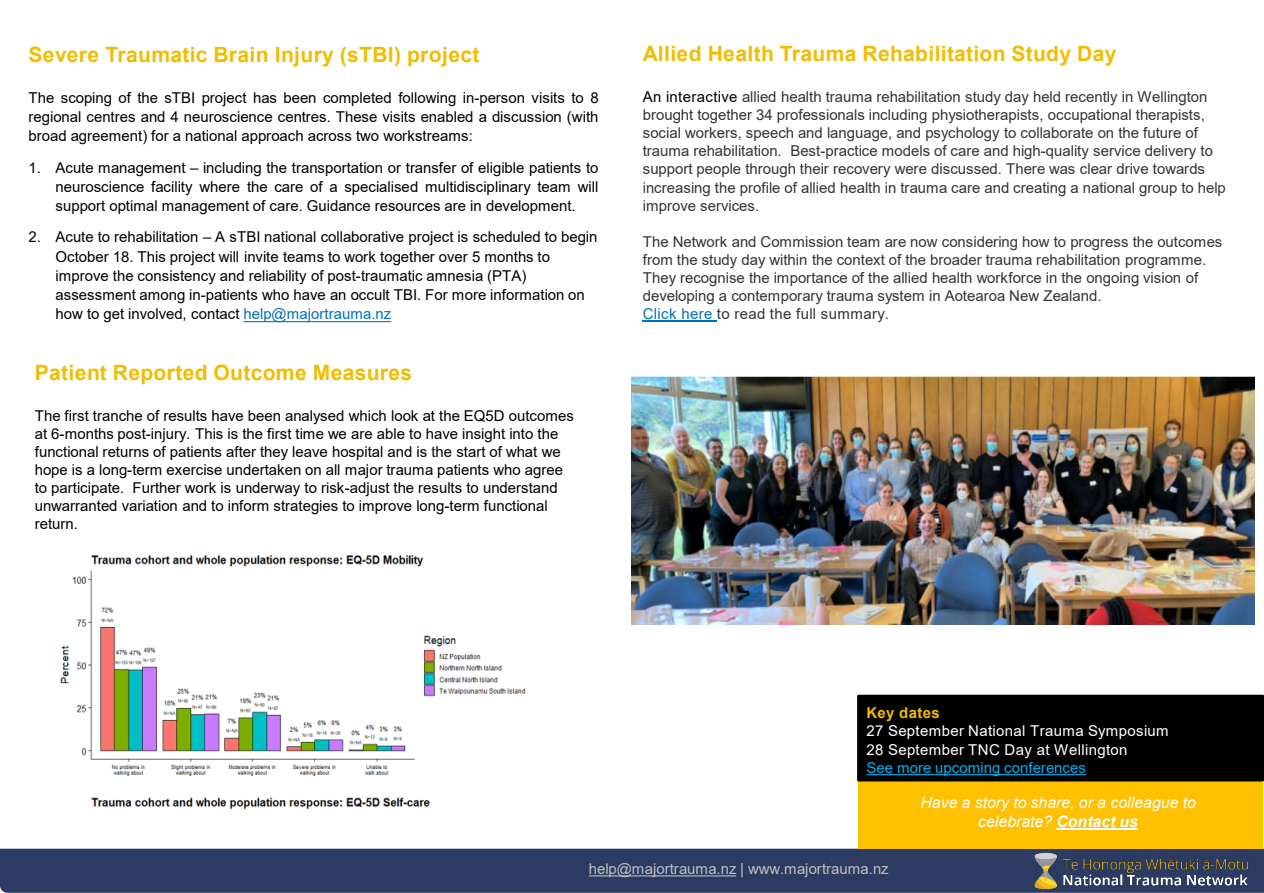
<style>
.page{position:relative;width:1264px;height:893px;background:#fff}
.page>*{position:absolute;margin:0;border:0;box-sizing:border-box;transform-origin:0 0}
.t1{font:700 21px "Arial";letter-spacing:.015em;color:#f0bd00}
.t2{font:italic 15.9px/18.9px "Arial";color:#fff;text-align:center}
.t3{font:15px/19.2px "Arial";color:#000;text-align:justify}
.t4{font:15px/18px "Arial";color:#333}
.t5{font:15px "Arial";letter-spacing:.02em;color:#fff}
.t6{font:15px "Arial";color:#bfbfbf}
.t7{font:15px "Arial";letter-spacing:.025em;color:#333}
.t8{font:15px "Arial";color:#00b0f0}
.t9{font:700 15px "Arial";letter-spacing:.025em;color:#f0bd00}
.s1{color:#0070c0}
.s2{color:#000}
.s3{font-weight:700}
</style>
<div class="page">
<div style="left:0;top:848px;width:1027px;height:44px;background:#2b3b62"></div>
<svg style="left:588px;top:875px;width:148px;height:1px"></svg>
<img style="left:1027px;top:848px;width:236px;height:44px">
<div style="left:857px;top:781px;width:405px;height:67px;background:#ffc000"></div>
<hr style="left:1056px;top:828px;width:81px;height:2px;background:#fff">
<svg style="left:243px;top:321px;width:148px;height:1px"></svg>
<div style="left:858px;top:696px;width:404px;height:83px;background:#000"></div>
<div style="left:856px;top:694px;width:407px;height:87px;border:3px solid #000"></div>
<svg style="left:866px;top:774px;width:219px;height:1px"></svg>
<img style="left:60px;top:555px;width:466px;height:254px">
<img style="left:631px;top:376px;width:623px;height:248px">
<hr style="left:642px;top:320px;width:74px;height:1px;background:#0070c0">
<p class="t1" style="left:29px;top:40px;width:452px">Severe Traumatic Brain Injury (sTBI) project</p>
<p class="t3" style="left:29px;top:88px;width:571px">The scoping of the sTBI project has been completed following in-person visits to 8 regional centres and 4 neuroscience centres. These visits enabled a discussion (with broad agreement) for a national approach across two workstreams:</p>
<p class="t3" style="left:56px;top:157px;width:544px;text-indent:-27px">1. Acute management – including the transportation or transfer of eligible patients to neuroscience facility where the care of a specialised multidisciplinary team will support optimal management of care. Guidance resources are in development.</p>
<p class="t3" style="left:55px;top:227px;width:543px;text-align:left;text-indent:-27px">2. Acute to rehabilitation – A sTBI national collaborative project is scheduled to begin October 18. This project will invite teams to work together over 5 months to improve the consistency and reliability of post-traumatic amnesia (PTA) assessment among in-patients who have an occult TBI. For more information on how to get involved, contact <span class="s1">help@majortrauma.nz</span></p>
<p class="t1" style="left:35px;top:358px;width:379px">Patient Reported Outcome Measures</p>
<p class="t3" style="left:35px;top:407px;width:540px;line-height:18px;text-align:left">The first tranche of results have been analysed which look at the EQ5D outcomes at 6-months post-injury. This is the first time we are able to have insight into the functional returns of patients after they leave hospital and is the start of what we hope is a long-term exercise undertaken on all major trauma patients who agree to participate. Further work is underway to risk-adjust the results to understand unwarranted variation and to inform strategies to improve long-term functional return.</p>
<p class="t1" style="left:642px;top:39px;width:475px">Allied Health Trauma Rehabilitation Study Day</p>
<p class="t4" style="left:642px;top:88px;width:584px"><span class="s2">An interactive</span> allied health trauma rehabilitation study day held recently in Wellington brought together 34 professionals including physiotherapists, occupational therapists, social workers, speech and language, and psychology to collaborate on the future of trauma rehabilitation. Best-practice models of care and high-quality service delivery to support people through their recovery were discussed. There was clear drive towards increasing the profile of allied health in trauma care and creating a national group to help improve services.</p>
<p class="t4" style="left:642px;top:232px;width:581px">The Network and Commission team are now considering how to progress the outcomes from the study day within the context of the broader trauma rehabilitation programme.<br>They recognise the importance of the allied health workforce in the ongoing vision of developing a contemporary trauma system in Aotearoa New Zealand.</p>
<p class="t7" style="left:642px;top:303px;width:248px"><span class="s1">Click here</span> to read the full summary.</p>
<p class="t9" style="left:866px;top:702px;width:75px">Key dates</p>
<p class="t5" style="left:866px;top:720px;width:304px">27 September National Trauma Symposium</p>
<p class="t5" style="left:866px;top:738px;width:262px">28 September TNC Day at Wellington</p>
<p class="t8" style="left:866px;top:756px;width:221px">See more upcoming conferences</p>
<p class="t2" style="left:920px;top:793px;width:277px">Have a story to share, or a colleague to celebrate? <span class="s3">Contact us</span></p>
<p class="t6" style="left:588px;top:858px;width:301px">help@majortrauma.nz | www.majortrauma.nz</p>
</div>
